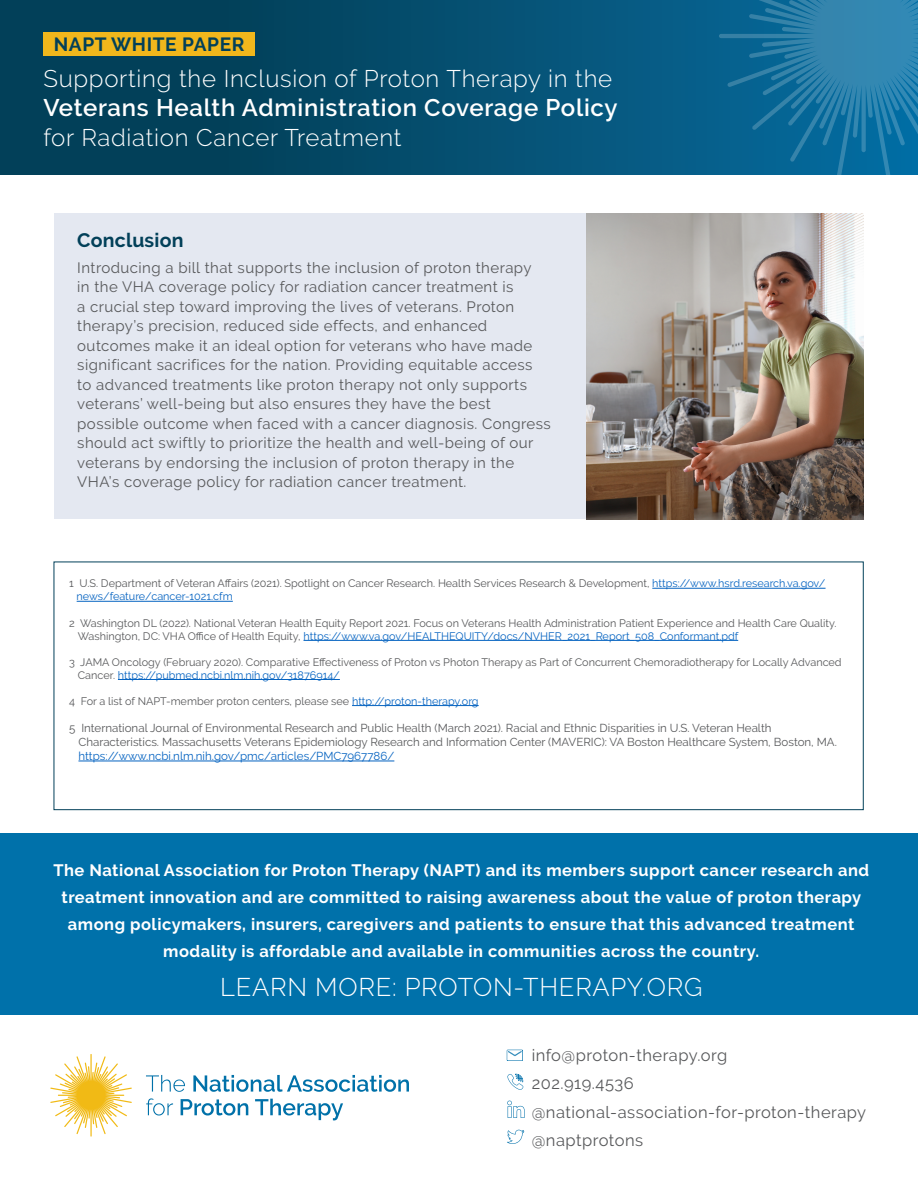
<style>
.page{position:relative;width:918px;height:1188px;background:#fff}
.page>*{position:absolute;margin:0;border:0;box-sizing:border-box;transform-origin:0 0}
.t1{font:300 25.5px "Raleway";letter-spacing:.03em;color:#fff}
.t2{font:300 24px "Raleway";letter-spacing:.03em;color:#fff}
.t3{font:600 24px "Raleway";letter-spacing:.03em;color:#fff}
.t4{font:700 19.5px "Raleway";letter-spacing:.01em;color:#024059}
.t5{font:700 19.05px "Raleway";letter-spacing:.03em;color:#024059}
.t6{font:700 16.5px/27px "Raleway";letter-spacing:.03em;color:#fff;text-align:center}
.t7{font:16.5px/28.5px "Raleway";letter-spacing:.03em;color:#58595b}
.t8{font:15px/19.5px "Raleway";letter-spacing:.03em;color:#58595b}
.t9{font:11.55px/13.8px "Raleway";color:#58595b}
.t10{font:11.55px "Raleway";color:#0563c1}
.t11{font:10.8px/13px "Raleway";color:#58595b}
.s1{color:#0563c1}
</style>
<div class="page">
<svg style="left:146px;top:1075px;width:39px;height:17px"></svg>
<svg style="left:193px;top:1075px;width:216px;height:17px"></svg>
<svg style="left:146px;top:1098px;width:27px;height:18px"></svg>
<svg style="left:181px;top:1099px;width:67px;height:17px"></svg>
<svg style="left:255px;top:1099px;width:88px;height:21px"></svg>
<svg style="left:50px;top:1054px;width:82px;height:83px"></svg>
<div style="left:0;top:833px;width:918px;height:182px;background:#0071aa"></div>
<svg style="left:507px;top:1101px;width:18px;height:17px"></svg>
<svg style="left:507px;top:1130px;width:17px;height:14px"></svg>
<svg style="left:507px;top:1074px;width:16px;height:16px"></svg>
<svg style="left:507px;top:1050px;width:16px;height:11px"></svg>
<svg style="left:0;top:0;width:719px;height:175px;background:#044b6b"></svg>
<svg style="left:719px;top:0;width:199px;height:175px;background:#1974a1"></svg>
<div style="left:44px;top:32px;width:211px;height:24px;background:#f1b71c"></div>
<div style="left:54px;top:213px;width:810px;height:306px;background:#e4e8f1"></div>
<hr style="left:652px;top:588px;width:174px;height:1px;background:#0563c1">
<hr style="left:77px;top:601px;width:156px;height:1px;background:#0563c1">
<hr style="left:304px;top:640px;width:434px;height:1px;background:#0563c1">
<hr style="left:118px;top:679px;width:222px;height:1px;background:#0563c1">
<hr style="left:352px;top:705px;width:127px;height:1px;background:#0563c1">
<hr style="left:78px;top:761px;width:316px;height:1px;background:#0563c1">
<div style="left:54px;top:562px;width:810px;height:248px;border:1px solid #024059"></div>
<img style="left:587px;top:213px;width:277px;height:306px">
<h3 class="t5" style="left:54px;top:33px;width:192px">NAPT WHITE PAPER</h3>
<h2 class="t2" style="left:44px;top:65px;width:570px">Supporting the Inclusion of Proton Therapy in the</h2>
<h2 class="t3" style="left:44px;top:94px;width:576px">Veterans Health Administration Coverage Policy</h2>
<h2 class="t2" style="left:44px;top:124px;width:360px">for Radiation Cancer Treatment</h2>
<h3 class="t4" style="left:77px;top:229px;width:108px">Conclusion</h3>
<p class="t8" style="left:77px;top:258px;width:475px">Introducing a bill that supports the inclusion of proton therapy<br>in the VHA coverage policy for radiation cancer treatment is<br>a crucial step toward improving the lives of veterans. Proton therapy’s precision, reduced side effects, and enhanced outcomes make it an ideal option for veterans who have made significant sacrifices for the nation. Providing equitable access<br>to advanced treatments like proton therapy not only supports veterans’ well-being but also ensures they have the best possible outcome when faced with a cancer diagnosis. Congress should act swiftly to prioritize the health and well-being of our veterans by endorsing the inclusion of proton therapy in the VHA’s coverage policy for radiation cancer treatment.</p>
<p class="t11" style="left:77px;top:577px;width:750px;text-indent:-7px">1 U.S. Department of Veteran Affairs (2021). Spotlight on Cancer Research. Health Services Research &amp; Development, <span class="s1">https://www.hsrd.research.va.gov/ news/feature/cancer-1021.cfm</span></p>
<p class="t11" style="left:78px;top:616px;width:760px;text-indent:-8px">2 Washington DL (2022). National Veteran Health Equity Report 2021. Focus on Veterans Health Administration Patient Experience and Health Care Quality.<br>Washington, DC: VHA Office of Health Equity, <span class="s1">https://www.va.gov/HEALTHEQUITY/docs/NVHER_2021_Report_508_Conformant.pdf</span></p>
<p class="t11" style="left:78px;top:655px;width:765px;text-indent:-9px">3 JAMA Oncology (February 2020). Comparative Effectiveness of Proton vs Photon Therapy as Part of Concurrent Chemoradiotherapy for Locally Advanced<br>Cancer. <span class="s1">https://pubmed.ncbi.nlm.nih.gov/31876914/</span></p>
<p class="t11" style="left:69px;top:694px;width:411px">4 For a list of NAPT-member proton centers, please see <span class="s1">http://proton-therapy.org</span></p>
<p class="t9" style="left:78px;top:721px;width:760px;text-indent:-9px">5 International Journal of Environmental Research and Public Health (March 2021). Racial and Ethnic Disparities in U.S. Veteran Health<br>Characteristics. Massachusetts Veterans Epidemiology Research and Information Center (MAVERIC): VA Boston Healthcare System, Boston, MA.</p>
<p class="t10" style="left:78px;top:749px;width:317px">https://www.ncbi.nlm.nih.gov/pmc/articles/PMC7967786/</p>
<p class="t6" style="left:53px;top:857px;width:817px">The National Association for Proton Therapy (NAPT) and its members support cancer research and treatment innovation and are committed to raising awareness about the value of proton therapy among policymakers, insurers, caregivers and patients to ensure that this advanced treatment modality is affordable and available in communities across the country.</p>
<h1 class="t1" style="left:220px;top:972px;width:484px">LEARN MORE: PROTON-THERAPY.ORG</h1>
<h3 class="t7" style="left:532px;top:1041px;width:336px">info@proton-therapy.org<br>202.919.4536 @national-association-for-proton-therapy @naptprotons</h3>
</div>
